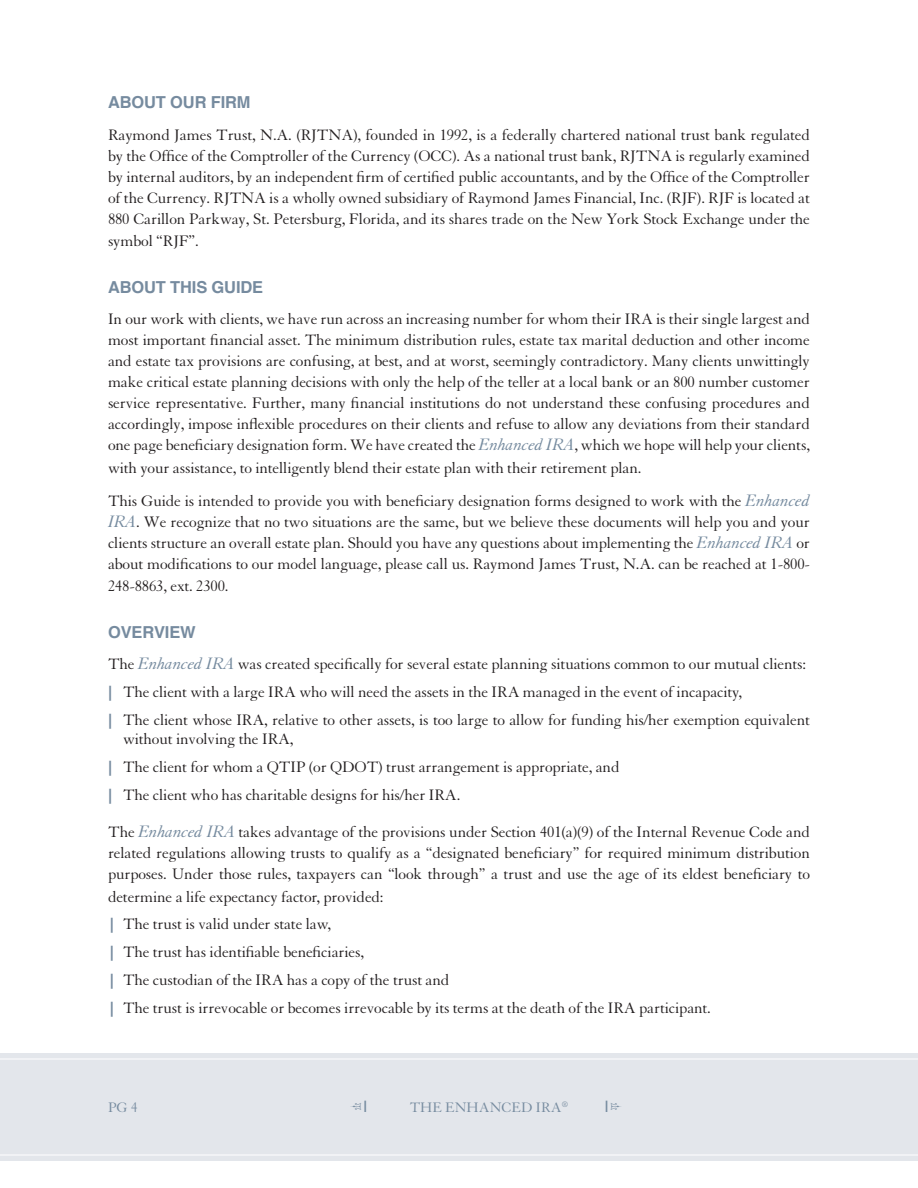
<style>
.page{position:relative;width:918px;height:1188px;background:#fff}
.page>*{position:absolute;margin:0;border:0;box-sizing:border-box;transform-origin:0 0}
.t1{font:16.5px/21px "Granjon";letter-spacing:-.01em;color:#231f20;text-align:justify}
.t2{font:16.5px/21px "Granjon LT Std";letter-spacing:-.01em;color:#231f20}
.t3{font:700 16.5px "Helvetica";letter-spacing:-.01em;color:#768b9f}
.t4{font:15.75px "Helvetica";color:#768b9f}
.t5{font:15px "Granjon LT Std";color:#768b9f}
.s1{font-style:italic;font-size:18px;color:#768b9f}
.s2{font-family:"Helvetica";font-weight:700;font-size:15px;color:#768b9f}
</style>
<div class="page">
<div style="left:0;top:1053px;width:918px;height:108px;background:#e3e6eb"></div>
<hr style="left:0;top:1059px;width:918px;height:1px;background:#fff">
<hr style="left:0;top:1155px;width:918px;height:1px;background:#fff">
<p class="t3" style="left:108px;top:92px;width:144px">ABOUT OUR FIRM</p>
<p class="t1" style="left:108px;top:124px;width:704px">Raymond James Trust, N.A. (RJTNA), founded in 1992, is a federally chartered national trust bank regulated by the Office of the Comptroller of the Currency (OCC). As a national trust bank, RJTNA is regularly examined by internal auditors, by an independent firm of certified public accountants, and by the Office of the Comptroller of the Currency. RJTNA is a wholly owned subsidiary of Raymond James Financial, Inc. (RJF). RJF is located at 880 Carillon Parkway, St. Petersburg, Florida, and its shares trade on the New York Stock Exchange under the</p>
<p class="t1" style="left:108px;top:231px;width:92px">symbol “RJF”.</p>
<p class="t3" style="left:108px;top:277px;width:157px">ABOUT THIS GUIDE</p>
<p class="t1" style="left:108px;top:309px;width:704px">In our work with clients, we have run across an increasing number for whom their IRA is their single largest and most important financial asset. The minimum distribution rules, estate tax marital deduction and other income and estate tax provisions are confusing, at best, and at worst, seemingly contradictory. Many clients unwittingly make critical estate planning decisions with only the help of the teller at a local bank or an 800 number customer service representative. Further, many financial institutions do not understand these confusing procedures and accordingly, impose inflexible procedures on their clients and refuse to allow any deviations from their standard one page beneficiary designation form. We have created the <span class="s1">Enhanced IRA</span>, which we hope will help your clients,</p>
<p class="t1" style="left:108px;top:457px;width:535px">with your assistance, to intelligently blend their estate plan with their retirement plan.</p>
<p class="t1" style="left:108px;top:490px;width:704px">This Guide is intended to provide you with beneficiary designation forms designed to work with the <span class="s1">Enhanced IRA</span>. We recognize that no two situations are the same, but we believe these documents will help you and your clients structure an overall estate plan. Should you have any questions about implementing the <span class="s1">Enhanced IRA</span> or about modifications to our model language, please call us. Raymond James Trust, N.A. can be reached at 1-800-</p>
<p class="t1" style="left:108px;top:576px;width:122px">248-8863, ext. 2300.</p>
<p class="t3" style="left:108px;top:622px;width:89px">OVERVIEW</p>
<p class="t2" style="left:108px;top:654px;width:700px">The <span class="s1">Enhanced IRA</span> was created specifically for several estate planning situations common to our mutual clients:</p>
<p class="t2" style="left:108px;top:682px;width:636px"><span class="s2">|</span> The client with a large IRA who will need the assets in the IRA managed in the event of incapacity,</p>
<p class="t2" style="left:123px;top:710px;width:689px;line-height:19.5px;text-indent:-15px"><span class="s2">|</span> The client whose IRA, relative to other assets, is too large to allow for funding his/her exemption equivalent without involving the IRA,</p>
<p class="t2" style="left:108px;top:757px;width:513px"><span class="s2">|</span> The client for whom a QTIP (or QDOT) trust arrangement is appropriate, and</p>
<p class="t2" style="left:108px;top:784px;width:354px"><span class="s2">|</span> The client who has charitable designs for his/her IRA.</p>
<p class="t2" style="left:108px;top:822px;width:704px;text-align:justify">The <span class="s1">Enhanced IRA</span> takes advantage of the provisions under Section 401(a)(9) of the Internal Revenue Code and related regulations allowing trusts to qualify as a “designated beneficiary” for required minimum distribution purposes. Under those rules, taxpayers can “look through” a trust and use the age of its eldest beneficiary to</p>
<p class="t2" style="left:108px;top:886px;width:277px">determine a life expectancy factor, provided:</p>
<p class="t2" style="left:110px;top:914px;width:223px"><span class="s2">|</span> The trust is valid under state law,</p>
<p class="t2" style="left:110px;top:942px;width:256px"><span class="s2">|</span> The trust has identifiable beneficiaries,</p>
<p class="t2" style="left:110px;top:970px;width:341px"><span class="s2">|</span> The custodian of the IRA has a copy of the trust and</p>
<p class="t2" style="left:110px;top:997px;width:603px"><span class="s2">|</span> The trust is irrevocable or becomes irrevocable by its terms at the death of the IRA participant.</p>
<p class="t5" style="left:108px;top:1099px;width:31px">Pg 4</p>
<p class="t4" style="left:363px;top:1097px;width:6px">I</p>
<p class="t5" style="left:410px;top:1099px;width:160px">The ENHANCED IRA<sup>®</sup></p>
<p class="t4" style="left:605px;top:1097px;width:6px">I</p>
</div>
